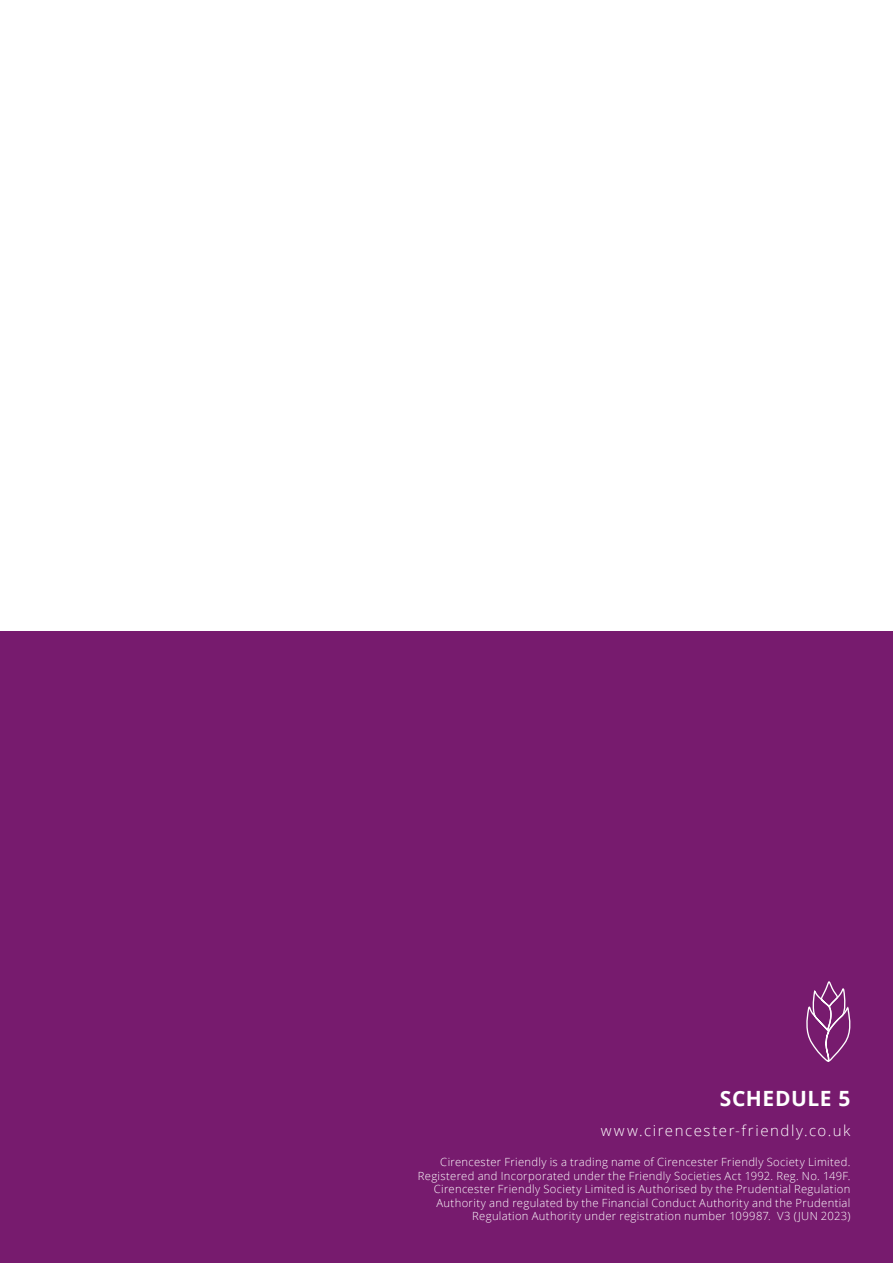
<style>
.page{position:relative;width:893px;height:1263px;background:#fff}
.page>*{position:absolute;margin:0;border:0;box-sizing:border-box;transform-origin:0 0}
.t1{font:700 21px "Open Sans";letter-spacing:.025em;color:#fff}
.t2{font:300 15px "Open Sans";letter-spacing:.105em;color:#fff}
.t3{font:300 11.25px/13.5px "Open Sans";letter-spacing:.03em;color:#fff;text-align:right}
</style>
<div class="page">
<div style="left:0;top:631px;width:893px;height:632px;background:#771b6e"></div>
<svg style="left:806px;top:981px;width:45px;height:81px"></svg>
<h1 class="t1" style="left:720px;top:1084px;width:132px">SCHEDULE 5</h1>
<h2 class="t2" style="left:601px;top:1120px;width:251px">www.cirencester-friendly.co.uk</h2>
<p class="t3" style="left:418px;top:1155px;width:434px">Cirencester Friendly is a trading name of Cirencester Friendly Society Limited.<br>Registered and Incorporated under the Friendly Societies Act 1992. Reg. No. 149F.<br>Cirencester Friendly Society Limited is Authorised by the Prudential Regulation Authority and regulated by the Financial Conduct Authority and the Prudential Regulation Authority under registration number 109987. V3 (JUN 2023)</p>
</div>
